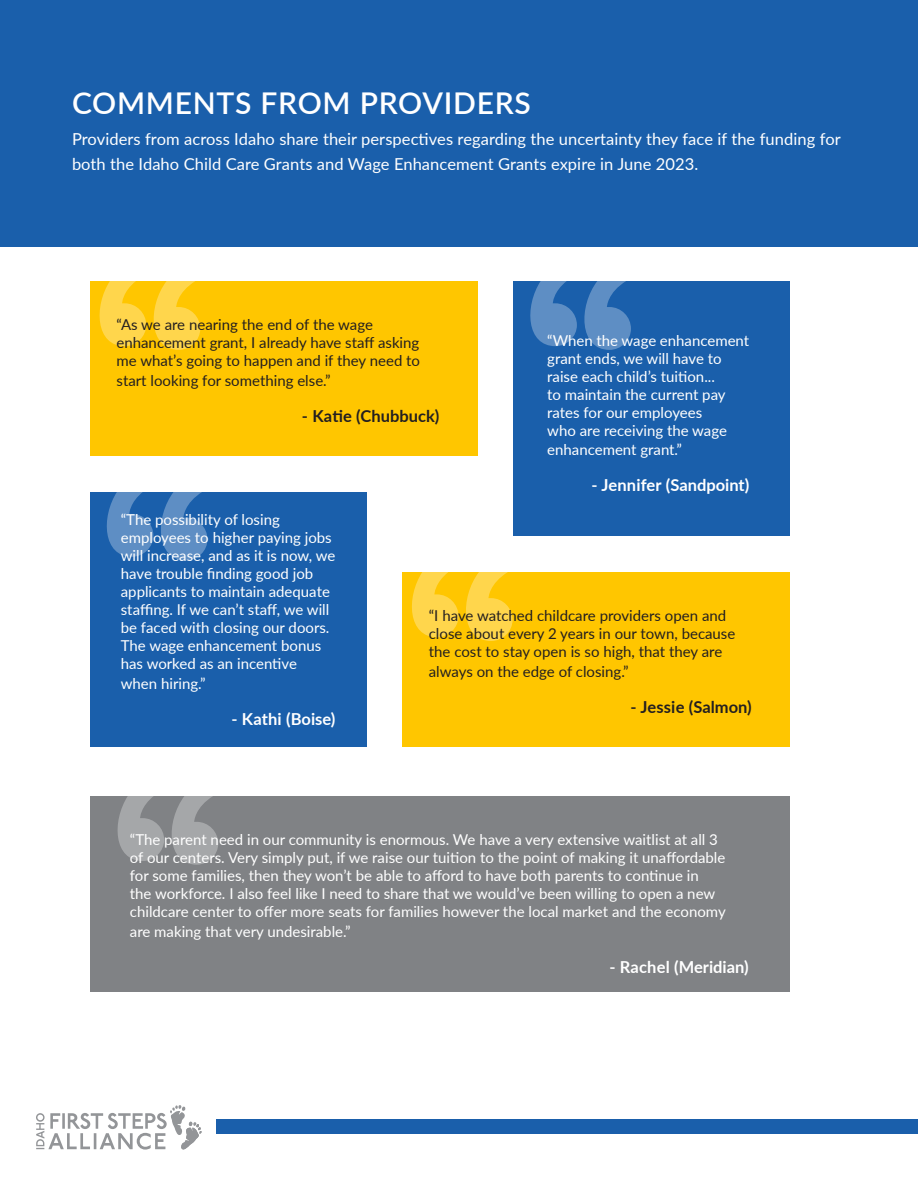
<style>
.page{position:relative;width:918px;height:1188px;background:#fff}
.page>*{position:absolute;margin:0;border:0;box-sizing:border-box;transform-origin:0 0}
.t1{font:600 30px "Lato";letter-spacing:.025em;color:#fff}
.t2{font:16.5px/24.3px "Lato";letter-spacing:.005em;color:#fff}
.t3{font:700 16.5px "Lato";color:#fff}
.t4{font:700 16.5px "Lato";color:#231f20}
.t5{font:15px/18px "Lato";color:#fff}
.t6{font:15px/18px "Lato";color:#231f20}
</style>
<div class="page">
<div style="left:216px;top:1120px;width:702px;height:14px;background:#1a5fab"></div>
<svg style="left:36px;top:1105px;width:166px;height:45px"></svg>
<div style="left:514px;top:281px;width:276px;height:255px;background:#1a5fab"></div>
<svg style="left:530px;top:281px;width:101px;height:69px"></svg>
<div style="left:90px;top:492px;width:276px;height:255px;background:#1a5fab"></div>
<svg style="left:106px;top:492px;width:101px;height:68px"></svg>
<div style="left:90px;top:281px;width:388px;height:174px;background:#ffc600"></div>
<svg style="left:99px;top:281px;width:101px;height:69px"></svg>
<div style="left:402px;top:572px;width:388px;height:175px;background:#ffc600"></div>
<svg style="left:412px;top:572px;width:101px;height:69px"></svg>
<div style="left:90px;top:796px;width:700px;height:196px;background:#808285"></div>
<svg style="left:117px;top:796px;width:101px;height:69px"></svg>
<div style="left:0;top:0;width:918px;height:247px;background:#1a5fab"></div>
<h1 class="t1" style="left:72px;top:90px;width:460px">COMMENTS FROM PROVIDERS</h1>
<p class="t2" style="left:72px;top:126px;width:770px">Providers from across Idaho share their perspectives regarding the uncertainty they face if the funding for both the Idaho Child Care Grants and Wage Enhancement Grants expire in June 2023.</p>
<p class="t6" style="left:117px;top:315px;width:305px">“As we are nearing the end of the wage enhancement grant, I already have staff asking me what’s going to happen and if they need to</p>
<p class="t6" style="left:117px;top:371px;width:216px">start looking for something else.”</p>
<p class="t4" style="left:302px;top:404px;width:139px">- Katie (Chubbuck)</p>
<p class="t5" style="left:547px;top:331px;width:204px">“When the wage enhancement grant ends, we will have to raise each child’s tuition...<br>to maintain the current pay rates for our employees<br>who are receiving the wage</p>
<p class="t5" style="left:547px;top:440px;width:136px">enhancement grant.”</p>
<p class="t3" style="left:591px;top:478px;width:159px">- Jennifer (Sandpoint)</p>
<p class="t5" style="left:121px;top:510px;width:216px">“The possibility of losing employees to higher paying jobs will increase, and as it is now, we have trouble finding good job applicants to maintain adequate staffing. If we can’t staff, we will be faced with closing our doors.<br>The wage enhancement bonus has worked as an incentive</p>
<p class="t5" style="left:121px;top:674px;width:86px">when hiring.”</p>
<p class="t3" style="left:231px;top:712px;width:106px">- Kathi (Boise)</p>
<p class="t6" style="left:429px;top:606px;width:308px">“I have watched childcare providers open and close about every 2 years in our town, because the cost to stay open is so high, that they are</p>
<p class="t6" style="left:429px;top:662px;width:201px">always on the edge of closing.”</p>
<p class="t4" style="left:631px;top:700px;width:123px">- Jessie (Salmon)</p>
<p class="t5" style="left:130px;top:830px;width:597px">“The parent need in our community is enormous. We have a very extensive waitlist at all 3 of our centers. Very simply put, if we raise our tuition to the point of making it unaffordable for some families, then they won’t be able to afford to have both parents to continue in<br>the workforce. I also feel like I need to share that we would’ve been willing to open a new childcare center to offer more seats for families however the local market and the economy</p>
<p class="t5" style="left:130px;top:922px;width:222px">are making that very undesirable.”</p>
<p class="t3" style="left:609px;top:960px;width:141px">- Rachel (Meridian)</p>
</div>
